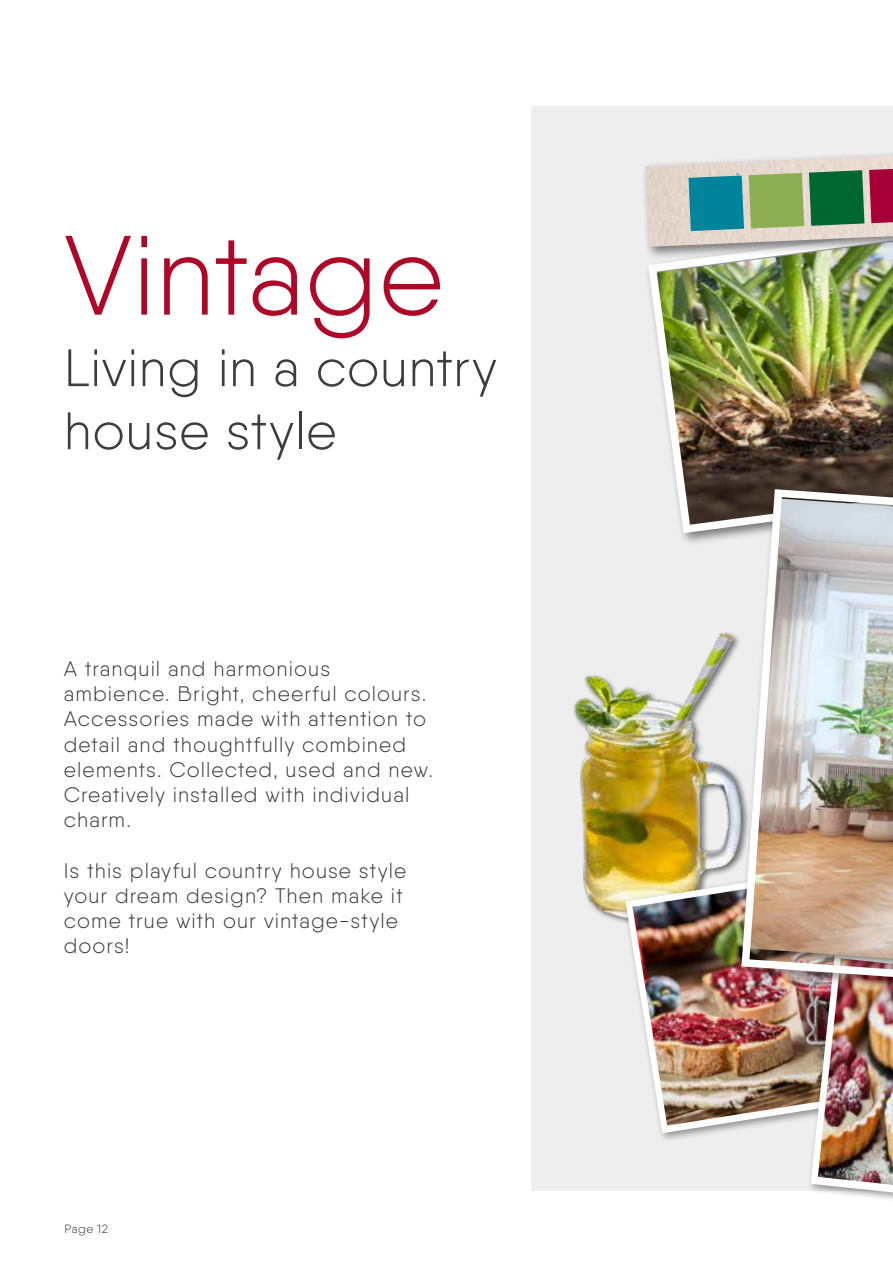
<style>
.page{position:relative;width:893px;height:1263px;background:#fff}
.page>*{position:absolute;margin:0;border:0;box-sizing:border-box;transform-origin:0 0}
.t1{font:300 112.5px "Qanelas";color:#ae0727}
.t2{font:300 52.5px/63px "Qanelas";letter-spacing:.01em;color:#3d3d3f}
.t3{font:300 21px/25.2px "Qanelas";letter-spacing:.05em;color:#3d3d3f}
.t4{font:300 12px "Qanelas";letter-spacing:.035em;color:#3d3d3f}
</style>
<div class="page">
<div style="left:532px;top:106px;width:361px;height:1085px;background:#eeeeef"></div>
<img style="left:647px;top:260px;width:246px;height:277px">
<img style="left:573px;top:632px;width:164px;height:290px">
<div style="left:622px;top:863px;width:269px;height:280px;background:#000;opacity:.4"></div>
<svg style="left:625px;top:867px;width:182px;height:266px"></svg>
<img style="left:632px;top:874px;width:175px;height:251px">
<div style="left:641px;top:141px;width:252px;height:119px;background:#000;opacity:.5"></div>
<img style="left:645px;top:155px;width:248px;height:92px">
<svg style="left:688px;top:169px;width:205px;height:62px;background:#658e76"></svg>
<div style="left:807px;top:946px;width:86px;height:270px;background:#000;opacity:.4"></div>
<svg style="left:811px;top:1042px;width:82px;height:150px"></svg>
<img style="left:818px;top:1042px;width:75px;height:143px">
<img style="left:737px;top:485px;width:156px;height:548px">
<img style="left:850px;top:348px;width:43px;height:166px">
<h1 class="t1" style="left:64px;top:207px;width:381px">Vintage</h1>
<h2 class="t2" style="left:64px;top:336px;width:435px">Living in a country house style</h2>
<p class="t3" style="left:64px;top:656px;width:371px">A tranquil and harmonious ambience. Bright, cheerful colours.<br>Accessories made with attention to detail and thoughtfully combined elements. Collected, used and new.<br>Creatively installed with individual charm.</p>
<p class="t3" style="left:64px;top:857px;width:344px">Is this playful country house style your dream design? Then make it come true with our vintage-style doors!</p>
<p class="t4" style="left:65px;top:1222px;width:45px">Page 12</p>
</div>
